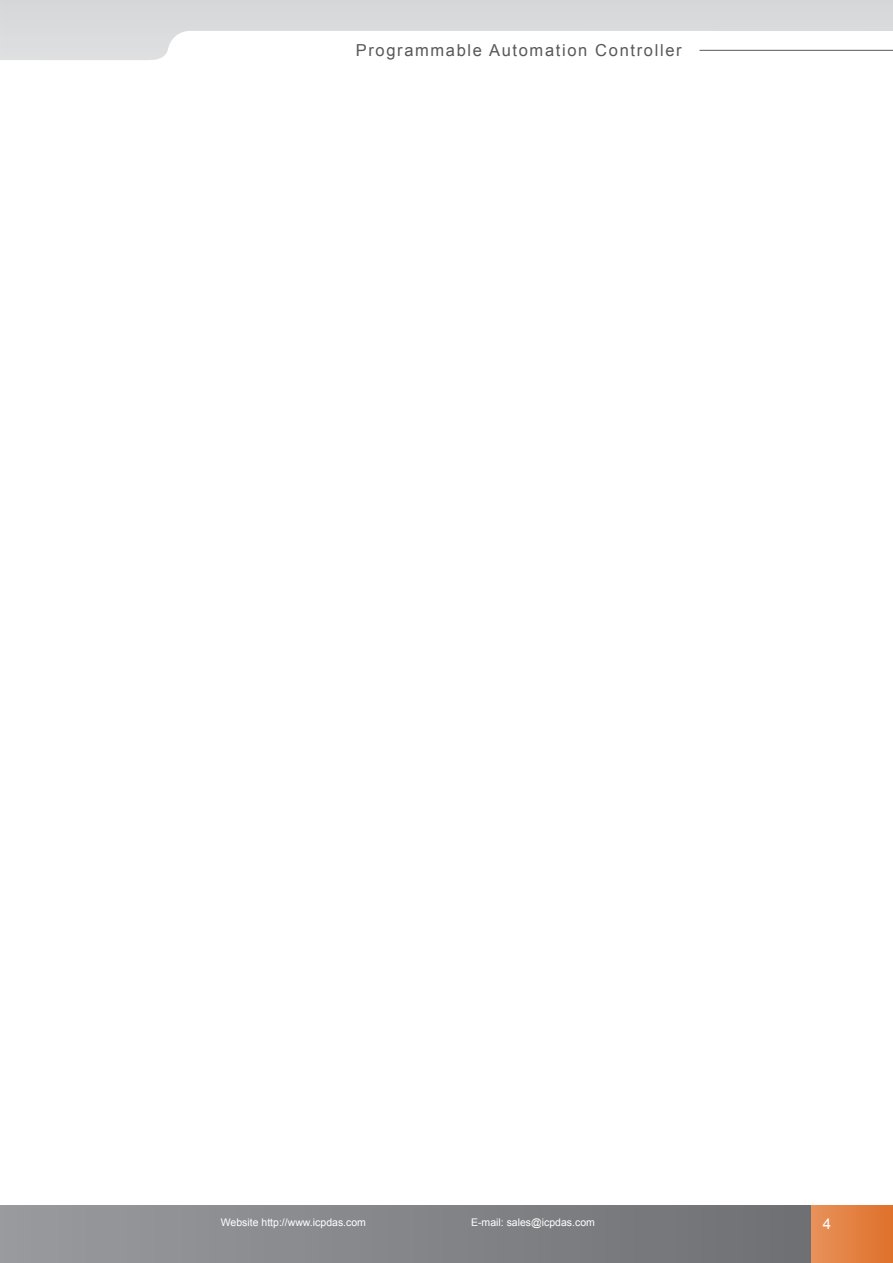
<style>
.page{position:relative;width:893px;height:1263px;background:#fff}
.page>*{position:absolute;margin:0;border:0;box-sizing:border-box;transform-origin:0 0}
.t1{font:16.5px "Arial";letter-spacing:.1em;color:#57585a}
.t2{font:15px "Arial";color:#fff}
.t3{font:10.5px "Arial";color:#fff}
</style>
<div class="page">
<svg style="left:0;top:0;width:893px;height:60px"></svg>
<div style="left:810px;top:1205px;width:83px;height:58px;background:linear-gradient(to right,#e8925c,#df702a)"></div>
<div style="left:0;top:1205px;width:810px;height:58px;background:linear-gradient(to right,#999b9e,#6f7073)"></div>
<hr style="left:699px;top:50px;width:194px;height:1px;background:#57585a">
<h1 class="t1" style="left:356px;top:39px;width:327px">Programmable Automation Controller</h1>
<p class="t3" style="left:221px;top:1216px;width:147px">Website http://www.icpdas.com</p>
<p class="t3" style="left:471px;top:1216px;width:125px">E-mail: sales@icpdas.com</p>
<h2 class="t2" style="left:823px;top:1214px;width:10px">4</h2>
</div>
